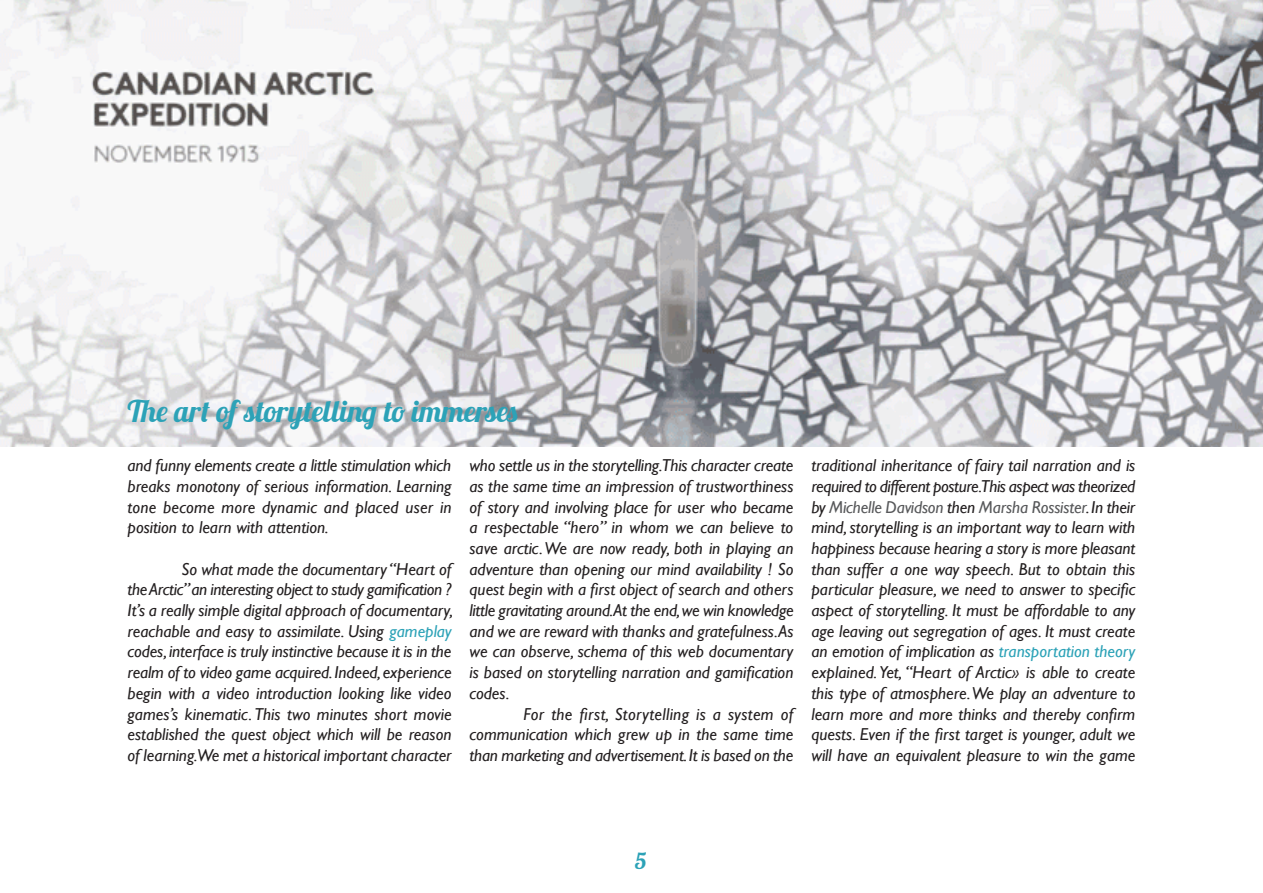
<style>
.page{position:relative;width:1263px;height:893px;background:#fff}
.page>*{position:absolute;margin:0;border:0;box-sizing:border-box;transform-origin:0 0}
.t1{font:30px "Lobster 1.3";color:#2ca2b7}
.t2{font:22.5px "Lobster 1.3";color:#2ca2b7}
.t3{font:italic 17.25px/20.7px "Gill Sans";color:#231f20;text-align:justify}
.s1{color:#2ca2b7}
.s2{color:#57585a}
</style>
<div class="page">
<img style="left:0;top:0;width:1263px;height:446px">
<p class="t1" style="left:128px;top:392px;width:392px">The art of storytelling to immerses</p>
<p class="t3" style="left:128px;top:455px;width:325px">and funny elements create a little stimulation which breaks monotony of serious information. Learning tone become more dynamic and placed user in position to learn with attention.</p>
<p class="t3" style="left:128px;top:558px;width:327px;text-indent:54px">So what made the documentary “Heart of the Arctic” an interesting object to study gamification ?<br>It’s a really simple digital approach of documentary, reachable and easy to assimilate. Using <span class="s1">gameplay </span>codes, interface is truly instinctive because it is in the realm of to video game acquired. Indeed, experience begin with a video introduction looking like video games’s kinematic. This two minutes short movie established the quest object which will be reason of learning.We met a historical important character</p>
<p class="t3" style="left:469px;top:455px;width:326px">who settle us in the storytelling.This character create as the same time an impression of trustworthiness of story and involving place for user who became a respectable “hero” in whom we can believe to save arctic. We are now ready, both in playing an adventure than opening our mind availability ! So quest begin with a first object of search and others little gravitating around.At the end, we win knowledge and we are reward with thanks and gratefulness.As we can observe, schema of this web documentary is based on storytelling narration and gamification codes.</p>
<p class="t3" style="left:469px;top:703px;width:325px;text-indent:54px">For the first, Storytelling is a system of communication which grew up in the same time than marketing and advertisement. It is based on the</p>
<p class="t3" style="left:811px;top:455px;width:325px">traditional inheritance of fairy tail narration and is required to different posture.This aspect was theorized by <span class="s2">Michelle Davidson</span> then <span class="s2">Marsha Rossister</span>. In their mind, storytelling is an important way to learn with happiness because hearing a story is more pleasant than suffer a one way speech. But to obtain this particular pleasure, we need to answer to specific aspect of storytelling. It must be affordable to any age leaving out segregation of ages. It must create an emotion of implication as <span class="s1">transportation theory </span>explained. Yet, “Heart of Arctic» is able to create this type of atmosphere. We play an adventure to learn more and more thinks and thereby confirm quests. Even if the first target is younger, adult we will have an equivalent pleasure to win the game</p>
<h2 class="t2" style="left:635px;top:847px;width:13px">5</h2>
</div>
